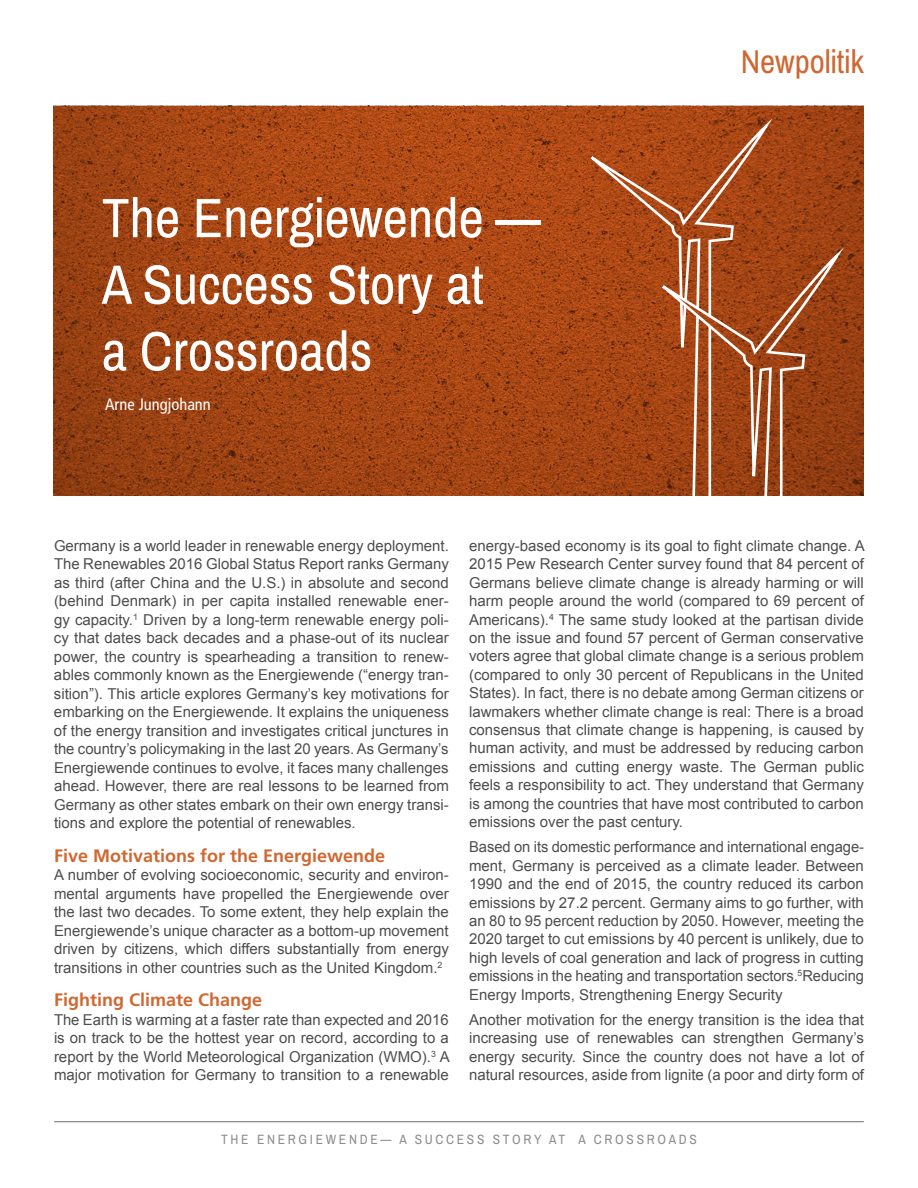
<style>
.page{position:relative;width:918px;height:1188px;background:#fff}
.page>*{position:absolute;margin:0;border:0;box-sizing:border-box;transform-origin:0 0}
.t1{font:55.5px/66.6px "Archivo Narrow";color:#fff}
.t2{font:33px "Archivo Narrow";color:#cf6831}
.t3{font:700 18px "Frutiger";color:#cf6831}
.t4{font:condensed 16.5px "Frutiger";color:#fff}
.t5{font:15px/18.5px "Arial";color:#4d4d4f;text-align:justify}
.t6{font:condensed 15px "Frutiger";color:#fff}
.t7{font:13.5px "Archivo Narrow";letter-spacing:.2em;color:#8b8d8e}
</style>
<div class="page">
<hr style="left:55px;top:1121px;width:808px;height:1px;background:#8b8d8e">
<img style="left:54px;top:106px;width:810px;height:390px">
<svg style="left:562px;top:112px;width:287px;height:384px;background:#a64d20"></svg>
<h1 class="t1" style="left:102px;top:186px;width:440px">The Energiewende —<br>A Success Story at<br>a Crossroads</h1>
<h1 class="t1" style="left:102px;top:186px;width:512px">Perservin an Old Model in the New W ld:<br>German Economic Policy</h1>
<p class="t6" style="left:105px;top:395px;width:194px">Thieß Petersen and Andreas Esche</p>
<p class="t4" style="left:105px;top:394px;width:107px">Arne Jungjohann</p>
<h2 class="t2" style="left:741px;top:41px;width:125px">Newpolitik</h2>
<p class="t5" style="left:54px;top:536px;width:397px">Germany is a world leader in renewable energy deployment.<br>The Renewables 2016 Global Status Report ranks Germany as third (after China and the U.S.) in absolute and second (behind Denmark) in per capita installed renewable ener&shy;gy capacity.<sup>1</sup> Driven by a long-term renewable energy poli&shy;cy that dates back decades and a phase-out of its nuclear power, the country is spearheading a transition to renew&shy;ables commonly known as the Energiewende (“energy tran&shy;sition”). This article explores Germany’s key motivations for embarking on the Energiewende. It explains the uniqueness of the energy transition and investigates critical junctures in the country’s policymaking in the last 20 years. As Germany’s Energiewende continues to evolve, it faces many challenges ahead. However, there are real lessons to be learned from Germany as other states embark on their own energy transi&shy;tions and explore the potential of renewables.</p>
<p class="t3" style="left:54px;top:845px;width:333px">Five Motivations for the Energiewende</p>
<p class="t5" style="left:54px;top:866px;width:396px">A number of evolving socioeconomic, security and environ&shy;mental arguments have propelled the Energiewende over the last two decades. To some extent, they help explain the Energiewende’s unique character as a bottom-up movement driven by citizens, which differs substantially from energy transitions in other countries such as the United Kingdom.<sup>2</sup></p>
<p class="t3" style="left:54px;top:989px;width:210px">Fighting Climate Change</p>
<p class="t5" style="left:54px;top:1010px;width:397px">The Earth is warming at a faster rate than expected and 2016 is on track to be the hottest year on record, according to a report by the World Meteorological Organization (WMO).<sup>3</sup> A major motivation for Germany to transition to a renewable</p>
<p class="t5" style="left:469px;top:536px;width:397px">energy-based economy is its goal to fight climate change. A 2015 Pew Research Center survey found that 84 percent of Germans believe climate change is already harming or will harm people around the world (compared to 69 percent of Americans).<sup>4</sup> The same study looked at the partisan divide on the issue and found 57 percent of German conservative voters agree that global climate change is a serious problem (compared to only 30 percent of Republicans in the United States). In fact, there is no debate among German citizens or lawmakers whether climate change is real: There is a broad consensus that climate change is happening, is caused by human activity, and must be addressed by reducing carbon emissions and cutting energy waste. The German public feels a responsibility to act. They understand that Germany is among the countries that have most contributed to carbon emissions over the past century.</p>
<p class="t5" style="left:469px;top:838px;width:396px">Based on its domestic performance and international engage&shy;ment, Germany is perceived as a climate leader. Between 1990 and the end of 2015, the country reduced its carbon emissions by 27.2 percent. Germany aims to go further, with an 80 to 95 percent reduction by 2050. However, meeting the 2020 target to cut emissions by 40 percent is unlikely, due to high levels of coal generation and lack of progress in cutting emissions in the heating and transportation sectors.<sup>5</sup>Reducing Energy Imports, Strengthening Energy Security</p>
<p class="t5" style="left:469px;top:1010px;width:397px">Another motivation for the energy transition is the idea that increasing use of renewables can strengthen Germany’s energy security. Since the country does not have a lot of natural resources, aside from lignite (a poor and dirty form of</p>
<p class="t7" style="left:221px;top:1131px;width:256px">The E nergiewende— A Success</p>
<p class="t7" style="left:493px;top:1131px;width:66px">St ory at</p>
<p class="t7" style="left:579px;top:1131px;width:118px">a Cross roads</p>
</div>
